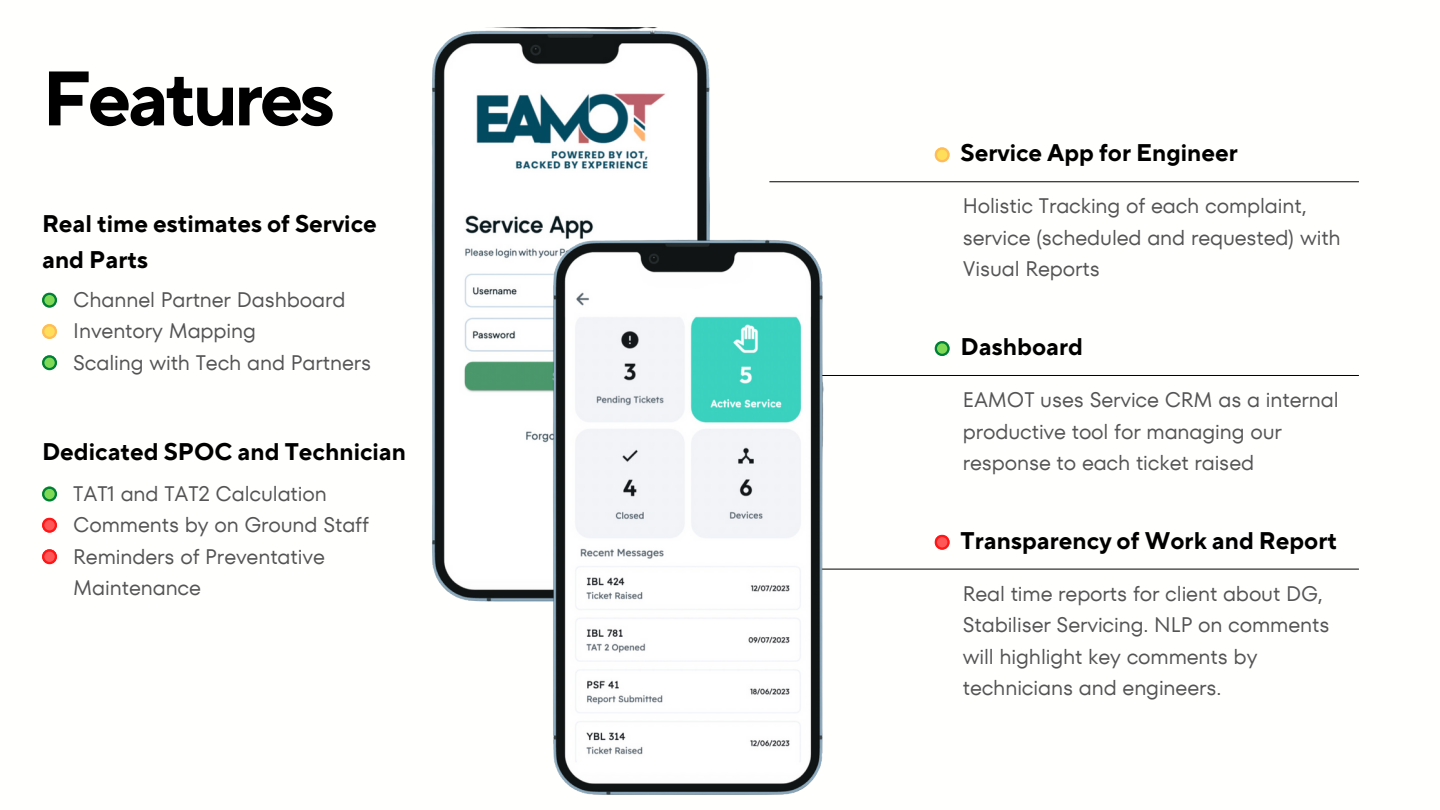
<style>
.page{position:relative;width:1440px;height:810px;background:#fff}
.page>*{position:absolute;margin:0;border:0;box-sizing:border-box;transform-origin:0 0}
.t1{font:700 77px "TT Norms Pro";letter-spacing:-.05em;color:#000}
.t2{font:700 24px/36px "TT Norms Pro";color:#000}
.t3{font:21px/31.5px "TT Fors";letter-spacing:-.005em;color:#545454}
</style>
<div class="page">
<hr style="left:769px;top:569px;width:590px;height:1px;background:#000">
<hr style="left:769px;top:375px;width:590px;height:1px;background:#000">
<hr style="left:769px;top:181px;width:590px;height:1px;background:#000">
<svg style="left:935px;top:147px;width:15px;height:15px"></svg>
<svg style="left:935px;top:341px;width:15px;height:15px"></svg>
<svg style="left:935px;top:535px;width:15px;height:15px"></svg>
<svg style="left:42px;top:324px;width:15px;height:15px"></svg>
<svg style="left:42px;top:293px;width:15px;height:15px"></svg>
<svg style="left:42px;top:549px;width:15px;height:15px"></svg>
<svg style="left:42px;top:355px;width:15px;height:15px"></svg>
<svg style="left:42px;top:487px;width:15px;height:15px"></svg>
<svg style="left:42px;top:518px;width:15px;height:15px"></svg>
<img style="left:431px;top:27px;width:279px;height:575px">
<img style="left:527px;top:231px;width:333px;height:564px">
<p class="t1" style="left:42px;top:52px;width:294px">Features</p>
<p class="t2" style="left:42px;top:206px;width:336px">Real time estimates of Service and Parts</p>
<p class="t3" style="left:73px;top:284px;width:274px">Channel Partner Dashboard</p>
<p class="t3" style="left:73px;top:315px;width:184px">Inventory Mapping</p>
<p class="t3" style="left:73px;top:347px;width:299px">Scaling with Tech and Partners</p>
<p class="t2" style="left:42px;top:434px;width:366px">Dedicated SPOC and Technician</p>
<p class="t3" style="left:73px;top:478px;width:255px">TAT1 and TAT2 Calculation</p>
<p class="t3" style="left:73px;top:509px;width:297px">Comments by on Ground Staff</p>
<p class="t3" style="left:73px;top:541px;width:253px">Reminders of Preventative<br>Maintenance</p>
<p class="t2" style="left:961px;top:136px;width:279px">Service App for Engineer</p>
<p class="t3" style="left:963px;top:190px;width:379px">Holistic Tracking of each complaint, service (scheduled and requested) with<br>Visual Reports</p>
<p class="t2" style="left:961px;top:330px;width:124px">Dashboard</p>
<p class="t3" style="left:963px;top:384px;width:377px">EAMOT uses Service CRM as a internal productive tool for managing our response to each ticket raised</p>
<p class="t2" style="left:961px;top:523px;width:378px">Transparency of Work and Report</p>
<p class="t3" style="left:963px;top:578px;width:368px">Real time reports for client about DG, Stabiliser Servicing. NLP on comments will highlight key comments by technicians and engineers.</p>
</div>
